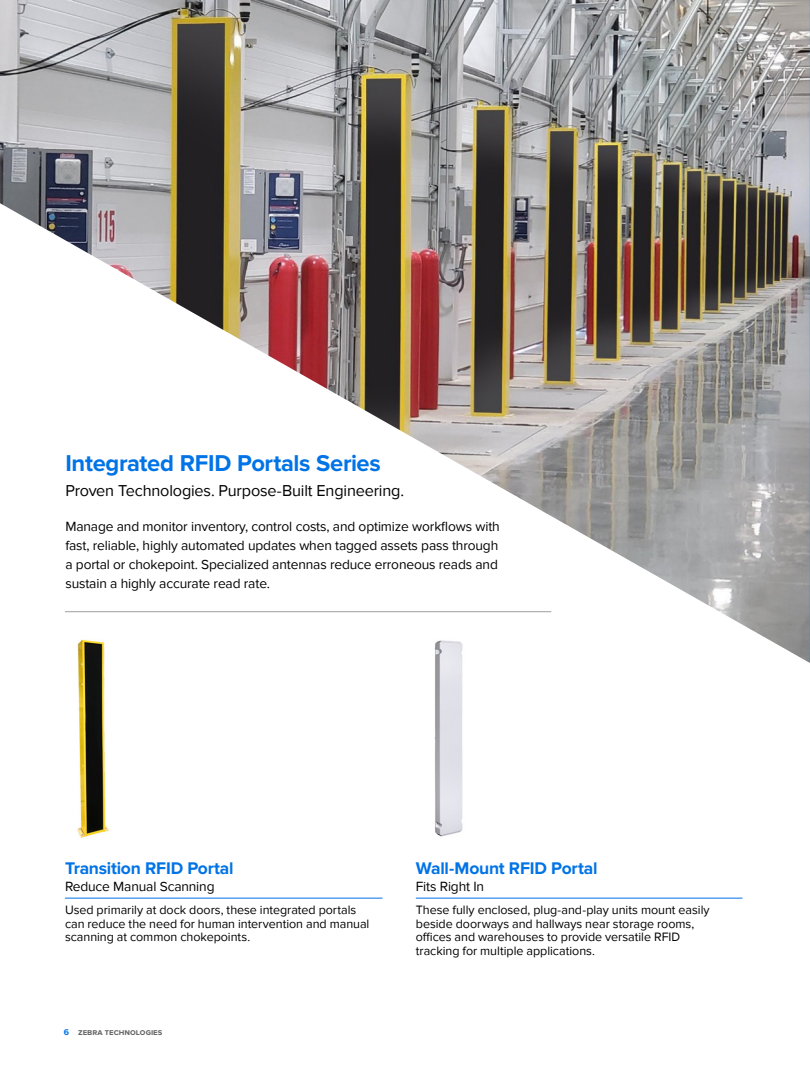
<style>
.page{position:relative;width:810px;height:1080px;background:#fff}
.page>*{position:absolute;margin:0;border:0;box-sizing:border-box;transform-origin:0 0}
.t1{font:700 23.75px "Proxima Nova";letter-spacing:-.01em;color:#0073e6}
.t2{font:700 17.5px "Proxima Nova";letter-spacing:-.01em;color:#0073e6}
.t3{font:16.25px "Proxima Nova";letter-spacing:-.01em;color:#000}
.t4{font:13.75px/18.8px "Proxima Nova";letter-spacing:-.01em;color:#000}
.t5{font:12.5px/13.8px "Proxima Nova";letter-spacing:-.005em;color:#000}
.t6{font:700 8.75px "Proxima Nova";color:#666}
.s1{color:#0073e6}
</style>
<div class="page">
<hr style="left:65px;top:898px;width:317px;height:1px;background:#0073e6">
<img style="left:0;top:0;width:809px;height:663px">
<hr style="left:65px;top:611px;width:486px;height:1px;background:#a09e9e">
<svg style="left:809px;top:0;width:1px;height:663px"></svg>
<hr style="left:416px;top:898px;width:327px;height:1px;background:#0073e6">
<img style="left:56px;top:631px;width:86px;height:207px">
<img style="left:417px;top:631px;width:66px;height:206px">
<h1 class="t1" style="left:65px;top:450px;width:317px">Integrated RFID Portals Series</h1>
<h3 class="t3" style="left:65px;top:481px;width:340px">Proven Technologies. Purpose-Built Engineering.</h3>
<p class="t4" style="left:65px;top:518px;width:436px">Manage and monitor inventory, control costs, and optimize workflows with fast, reliable, highly automated updates when tagged assets pass through a portal or chokepoint. Specialized antennas reduce erroneous reads and sustain a highly accurate read rate.</p>
<h2 class="t2" style="left:65px;top:858px;width:170px">Transition RFID Portal</h2>
<p class="t4" style="left:65px;top:877px;width:151px">Reduce Manual Scanning</p>
<p class="t5" style="left:65px;top:903px;width:306px">Used primarily at dock doors, these integrated portals can reduce the need for human intervention and manual scanning at common chokepoints.</p>
<p class="t6" style="left:64px;top:1027px;width:100px"><span class="s1">6</span> zebra technologies</p>
<h2 class="t2" style="left:416px;top:858px;width:183px">Wall-Mount RFID Portal</h2>
<p class="t4" style="left:416px;top:877px;width:70px">Fits Right In</p>
<p class="t5" style="left:416px;top:903px;width:295px">These fully enclosed, plug-and-play units mount easily beside doorways and hallways near storage rooms, offices and warehouses to provide versatile RFID tracking for multiple applications.</p>
</div>
